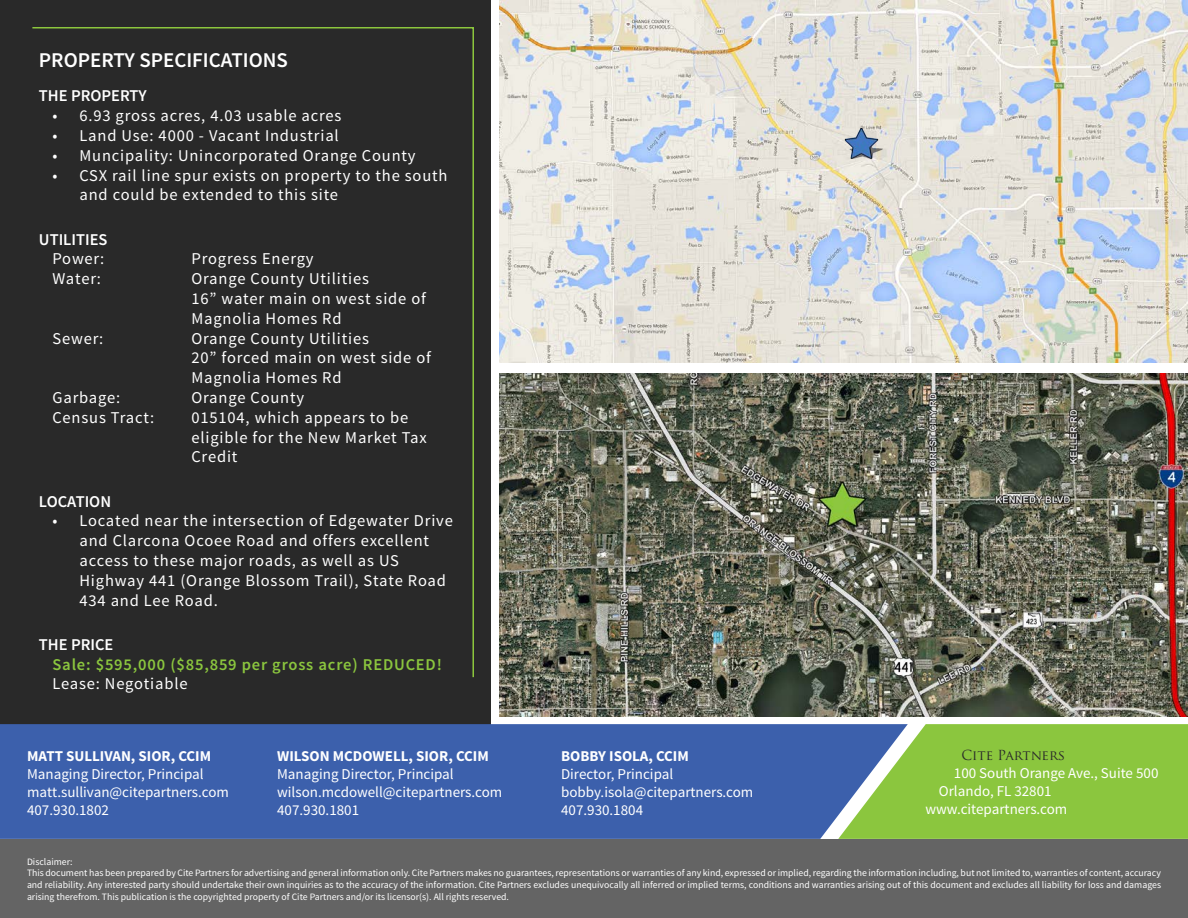
<style>
.page{position:relative;width:1188px;height:918px;background:#fff}
.page>*{position:absolute;margin:0;border:0;box-sizing:border-box;transform-origin:0 0}
.t1{font:600 21px "Source Sans Pro";color:#fff}
.t2{font:16.5px/19.8px "Source Sans Pro";letter-spacing:.05em;color:#fff}
.t3{font:600 16.5px "Source Sans Pro";letter-spacing:.05em;color:#8bc63e}
.t4{font:600 16.5px "Source Sans Pro";color:#fff}
.t5{font:15px "Source Sans Pro";color:#fff}
.t6{font:700 15px "Source Sans Pro";color:#fff}
.t7{font:13.5px "Trajan Pro";color:#292929}
.t8{font:9.75px/11.7px "Source Sans Pro";color:#fff;text-align:justify}
</style>
<div class="page">
<div style="left:0;top:0;width:490px;height:724px;background:#292929"></div>
<div style="left:0;top:724px;width:838px;height:115px;background:#3c60ac"></div>
<svg style="left:838px;top:724px;width:350px;height:115px;background:#89bf51"></svg>
<div style="left:0;top:839px;width:1188px;height:79px;background:#646464"></div>
<img style="left:500px;top:0;width:688px;height:363px">
<img style="left:839px;top:122px;width:45px;height:45px">
<svg style="left:32px;top:27px;width:442px;height:651px"></svg>
<img style="left:500px;top:374px;width:688px;height:343px">
<p class="t1" style="left:39px;top:47px;width:251px">PROPERTY SPECIFICATIONS</p>
<p class="t4" style="left:39px;top:86px;width:109px">THE PROPERTY</p>
<p class="t2" style="left:52px;top:106px;width:291px">• 6.93 gross acres, 4.03 usable acres</p>
<p class="t2" style="left:52px;top:126px;width:288px">• Land Use: 4000 - Vacant Industrial</p>
<p class="t2" style="left:52px;top:146px;width:365px">• Muncipality: Unincorporated Orange County</p>
<p class="t2" style="left:79px;top:166px;width:370px;text-indent:-27px">• CSX rail line spur exists on property to the south and could be extended to this site</p>
<p class="t4" style="left:39px;top:229px;width:70px">UTILITIES</p>
<p class="t2" style="left:52px;top:249px;width:53px">Power:</p>
<p class="t2" style="left:52px;top:269px;width:50px">Water:</p>
<p class="t2" style="left:191px;top:249px;width:124px">Progress Energy</p>
<p class="t2" style="left:191px;top:269px;width:179px">Orange County Utilities</p>
<p class="t2" style="left:191px;top:289px;width:236px">16” water main on west side of<br>Magnolia Homes Rd</p>
<p class="t2" style="left:191px;top:329px;width:179px">Orange County Utilities</p>
<p class="t2" style="left:191px;top:348px;width:241px">20” forced main on west side of<br>Magnolia Homes Rd</p>
<p class="t2" style="left:191px;top:388px;width:114px">Orange County</p>
<p class="t2" style="left:191px;top:408px;width:237px">015104, which appears to be eligible for the New Market Tax<br>Credit</p>
<p class="t2" style="left:52px;top:329px;width:52px">Sewer:</p>
<p class="t2" style="left:52px;top:388px;width:69px">Garbage:</p>
<p class="t2" style="left:52px;top:408px;width:103px">Census Tract:</p>
<p class="t4" style="left:39px;top:491px;width:74px">LOCATION</p>
<p class="t2" style="left:79px;top:511px;width:375px;text-indent:-27px">• Located near the intersection of Edgewater Drive and Clarcona Ocoee Road and offers excellent access to these major roads, as well as US Highway 441 (Orange Blossom Trail), State Road 434 and Lee Road.</p>
<p class="t4" style="left:39px;top:634px;width:76px">THE PRICE</p>
<p class="t3" style="left:52px;top:654px;width:391px">Sale: $595,000 ($85,859 per gross acre) REDUCED!</p>
<p class="t2" style="left:52px;top:674px;width:137px">Lease: Negotiable</p>
<p class="t6" style="left:27px;top:746px;width:186px">MATT SULLIVAN, SIOR, CCIM</p>
<p class="t5" style="left:27px;top:765px;width:178px">Managing Director, Principal</p>
<p class="t5" style="left:27px;top:783px;width:203px">matt.sullivan@citepartners.com</p>
<p class="t5" style="left:27px;top:801px;width:84px">407.930.1802</p>
<p class="t6" style="left:277px;top:746px;width:213px">WILSON MCDOWELL, SIOR, CCIM</p>
<p class="t5" style="left:277px;top:765px;width:178px">Managing Director, Principal</p>
<p class="t5" style="left:277px;top:783px;width:227px">wilson.mcdowell@citepartners.com</p>
<p class="t5" style="left:277px;top:801px;width:84px">407.930.1801</p>
<p class="t6" style="left:561px;top:746px;width:129px">BOBBY ISOLA, CCIM</p>
<p class="t5" style="left:561px;top:765px;width:114px">Director, Principal</p>
<p class="t5" style="left:561px;top:783px;width:194px">bobby.isola@citepartners.com</p>
<p class="t5" style="left:561px;top:801px;width:84px">407.930.1804</p>
<p class="t7" style="left:961px;top:746px;width:105px">Cite Partners</p>
<p class="t5" style="left:954px;top:763px;width:206px">100 South Orange Ave., Suite 500</p>
<p class="t5" style="left:939px;top:781px;width:114px">Orlando, FL 32801</p>
<p class="t5" style="left:925px;top:799px;width:143px">www.citepartners.com</p>
<p class="t8" style="left:27px;top:856px;width:47px">Disclaimer:</p>
<p class="t8" style="left:27px;top:867px;width:1136px">This document has been prepared by Cite Partners for advertising and general information only. Cite Partners makes no guarantees, representations or warranties of any kind, expressed or implied, regarding the information including, but not limited to, warranties of content, accuracy and reliability. Any interested party should undertake their own inquiries as to the accuracy of the information. Cite Partners excludes unequivocally all inferred or implied terms, conditions and warranties arising out of this document and excludes all liability for loss and damages arising therefrom. This publication is the copyrighted property of Cite Partners and/or its licensor(s). All rights reserved.</p>
</div>
